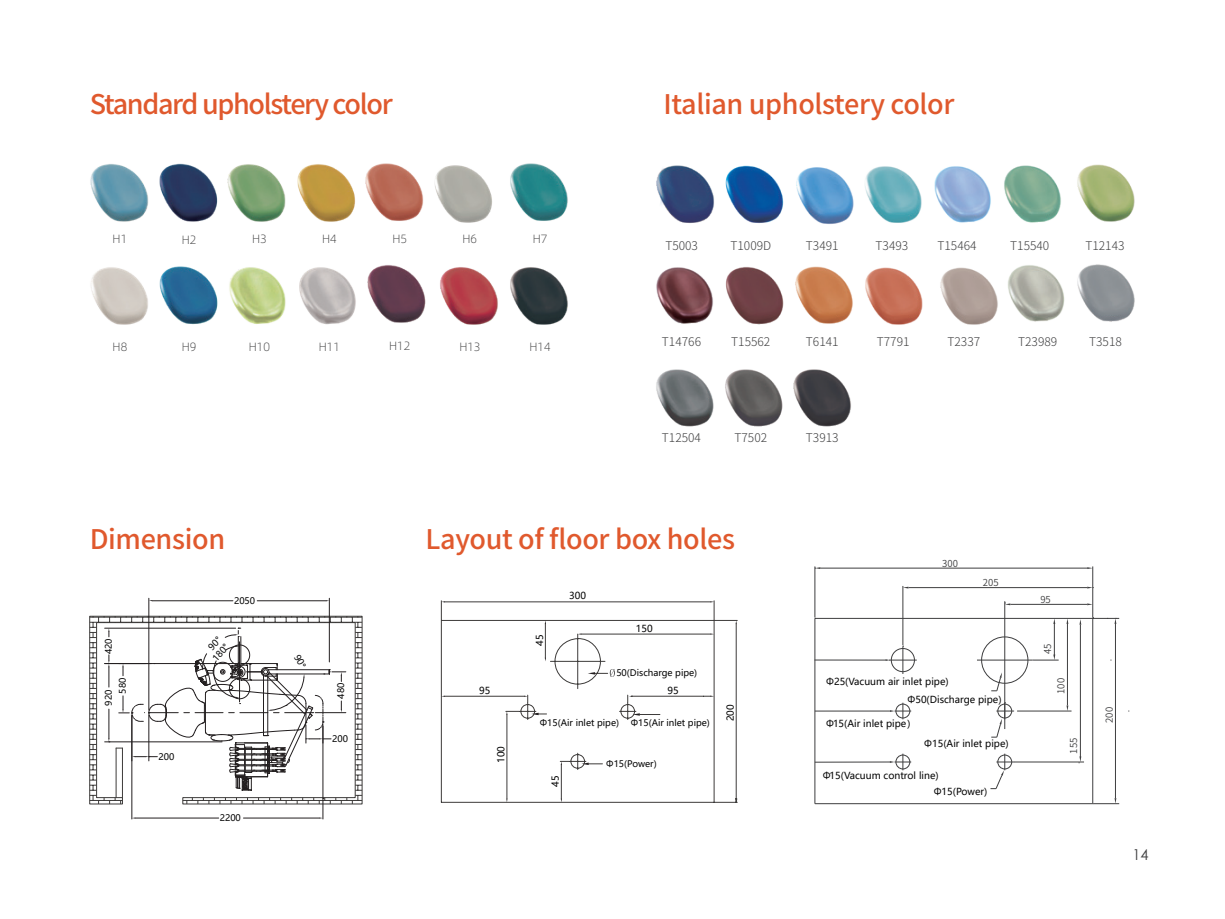
<style>
.page{position:relative;width:1225px;height:919px;background:#fff}
.page>*{position:absolute;margin:0;border:0;box-sizing:border-box;transform-origin:0 0}
.t1{font:500 27px "Source Han Sans CN";letter-spacing:-.015em;color:#e0592d}
.t2{font:500 27px "Source Han Sans CN";letter-spacing:-.05em;color:#e0592d}
.t3{font:15px "Century Gothic";color:#3f3f40}
.t4{font:300 12px "Source Han Sans CN";color:#3f3f40}
.t5{font:12px "Alibaba Pu Hui Ti L";color:#3f3f40}
.t6{font:9.6px "Microsoft Ya Hei";color:#030303}
.t7{font:9.6px "Source Han Sans CN";color:#3e3e3f}
.t8{font:9px/14.1px "Microsoft Ya Hei";color:#030303}
</style>
<div class="page">
<svg style="left:89px;top:615px;width:273px;height:189px"></svg>
<svg style="left:441px;top:601px;width:296px;height:201px"></svg>
<hr style="left:1092px;top:618px;width:1px;height:185px;background:#3e3e3f">
<hr style="left:815px;top:803px;width:277px;height:1px;background:#3e3e3f">
<hr style="left:814px;top:618px;width:1px;height:185px;background:#3e3e3f">
<hr style="left:815px;top:618px;width:277px;height:1px;background:#3e3e3f">
<hr style="left:1092px;top:566px;width:1px;height:51px;background:#3e3e3f">
<hr style="left:814px;top:566px;width:1px;height:51px;background:#3e3e3f">
<hr style="left:820px;top:568px;width:267px;height:1px;background:#3e3e3f">
<div style="left:981px;top:636px;width:47px;height:47px;border:1px solid #3e3e3f;border-radius:50%"></div>
<hr style="left:1115px;top:624px;width:1px;height:174px;background:#3e3e3f">
<hr style="left:902px;top:586px;width:1px;height:59px;background:#3e3e3f">
<hr style="left:908px;top:587px;width:179px;height:1px;background:#3e3e3f">
<hr style="left:977px;top:659px;width:55px;height:1px;background:#3e3e3f">
<hr style="left:1017px;top:710px;width:54px;height:1px;background:#3e3e3f">
<hr style="left:1067px;top:624px;width:1px;height:81px;background:#3e3e3f">
<hr style="left:1054px;top:622px;width:1px;height:34px;background:#3e3e3f">
<hr style="left:1014px;top:761px;width:70px;height:1px;background:#3e3e3f">
<hr style="left:1080px;top:624px;width:1px;height:133px;background:#3e3e3f">
<svg style="left:890px;top:702px;width:21px;height:17px"></svg>
<hr style="left:815px;top:710px;width:75px;height:1px;background:#3e3e3f">
<hr style="left:1004px;top:601px;width:1px;height:128px;background:#3e3e3f">
<hr style="left:1010px;top:604px;width:77px;height:1px;background:#3e3e3f">
<hr style="left:814px;top:659px;width:71px;height:1px;background:#3e3e3f">
<svg style="left:889px;top:753px;width:22px;height:17px"></svg>
<hr style="left:815px;top:761px;width:74px;height:1px;background:#3e3e3f">
<svg style="left:991px;top:672px;width:11px;height:19px"></svg>
<svg style="left:1092px;top:798px;width:27px;height:6px"></svg>
<svg style="left:885px;top:645px;width:31px;height:29px"></svg>
<svg style="left:1032px;top:654px;width:26px;height:6px"></svg>
<svg style="left:990px;top:753px;width:24px;height:36px"></svg>
<svg style="left:1078px;top:756px;width:3px;height:7px"></svg>
<svg style="left:1092px;top:617px;width:27px;height:7px"></svg>
<svg style="left:991px;top:702px;width:23px;height:35px"></svg>
<svg style="left:1004px;top:602px;width:6px;height:3px"></svg>
<hr style="left:329px;top:598px;width:1px;height:64px;background:#231f20">
<hr style="left:149px;top:598px;width:1px;height:112px;background:#231f20">
<hr style="left:257px;top:600px;width:69px;height:1px;background:#231f20">
<hr style="left:152px;top:600px;width:81px;height:1px;background:#231f20">
<hr style="left:105px;top:628px;width:131px;height:1px;background:#231f20">
<hr style="left:105px;top:663px;width:41px;height:1px;background:#231f20">
<hr style="left:105px;top:741px;width:117px;height:1px;background:#231f20">
<hr style="left:132px;top:715px;width:1px;height:104px;background:#231f20">
<hr style="left:323px;top:726px;width:1px;height:93px;background:#231f20">
<hr style="left:135px;top:817px;width:84px;height:1px;background:#231f20">
<hr style="left:243px;top:817px;width:76px;height:1px;background:#231f20">
<svg style="left:108px;top:628px;width:2px;height:8px"></svg>
<svg style="left:108px;top:654px;width:2px;height:33px"></svg>
<svg style="left:108px;top:709px;width:2px;height:33px"></svg>
<hr style="left:116px;top:748px;width:1px;height:49px;background:#3d3b3a">
<hr style="left:122px;top:748px;width:1px;height:49px;background:#3d3b3a">
<img style="left:90px;top:163px;width:478px;height:162px">
<img style="left:656px;top:164px;width:479px;height:263px">
<svg style="left:116px;top:628px;width:230px;height:163px"></svg>
<h1 class="t2" style="left:90px;top:89px;width:304px">Standard upholstery color</h1>
<h1 class="t1" style="left:663px;top:89px;width:292px">Italian upholstery color</h1>
<p class="t5" style="left:113px;top:230px;width:16px">H1</p>
<p class="t5" style="left:182px;top:230px;width:16px">H2</p>
<p class="t5" style="left:252px;top:230px;width:16px">H3</p>
<p class="t5" style="left:322px;top:230px;width:16px">H4</p>
<p class="t5" style="left:392px;top:230px;width:16px">H5</p>
<p class="t5" style="left:462px;top:230px;width:16px">H6</p>
<p class="t5" style="left:533px;top:230px;width:16px">H7</p>
<p class="t4" style="left:665px;top:239px;width:34px">T5003</p>
<p class="t4" style="left:730px;top:239px;width:42px">T1009D</p>
<p class="t4" style="left:806px;top:239px;width:34px">T3491</p>
<p class="t4" style="left:875px;top:239px;width:34px">T3493</p>
<p class="t4" style="left:937px;top:239px;width:41px">T15464</p>
<p class="t4" style="left:1010px;top:239px;width:41px">T15540</p>
<p class="t4" style="left:1085px;top:239px;width:41px">T12143</p>
<p class="t5" style="left:113px;top:337px;width:16px">H8</p>
<p class="t5" style="left:182px;top:337px;width:16px">H9</p>
<p class="t5" style="left:249px;top:337px;width:23px">H10</p>
<p class="t5" style="left:319px;top:337px;width:23px">H11</p>
<p class="t5" style="left:389px;top:337px;width:23px">H12</p>
<p class="t5" style="left:459px;top:337px;width:23px">H13</p>
<p class="t5" style="left:529px;top:337px;width:23px">H14</p>
<p class="t4" style="left:662px;top:335px;width:41px">T14766</p>
<p class="t4" style="left:731px;top:335px;width:41px">T15562</p>
<p class="t4" style="left:806px;top:335px;width:34px">T6141</p>
<p class="t4" style="left:877px;top:335px;width:34px">T7791</p>
<p class="t4" style="left:947px;top:335px;width:34px">T2337</p>
<p class="t4" style="left:1018px;top:335px;width:41px">T23989</p>
<p class="t4" style="left:1089px;top:335px;width:34px">T3518</p>
<p class="t4" style="left:662px;top:430px;width:41px">T12504</p>
<p class="t4" style="left:734px;top:430px;width:34px">T7502</p>
<p class="t4" style="left:806px;top:430px;width:34px">T3913</p>
<h1 class="t1" style="left:90px;top:523px;width:137px">Dimension</h1>
<h1 class="t1" style="left:425px;top:523px;width:311px">Layout of floor box holes</h1>
<p class="t7" style="left:942px;top:557px;width:17px">300</p>
<p class="t7" style="left:983px;top:577px;width:17px">205</p>
<p class="t8" style="left:234px;top:593px;width:23px">2050</p>
<p class="t6" style="left:569px;top:589px;width:18px">300</p>
<p class="t7" style="left:1040px;top:594px;width:12px">95</p>
<p class="t8" style="left:101px;top:654px;width:17px;rotate:-90deg">420</p>
<p class="t8" style="left:101px;top:693px;width:17px;text-indent:-12px;rotate:-90deg">920<br>580</p>
<p class="t8" style="left:333px;top:698px;width:17px;rotate:-90deg">480</p>
<p class="t8" style="left:332px;top:731px;width:17px">200</p>
<p class="t8" style="left:158px;top:749px;width:17px">200</p>
<p class="t8" style="left:209px;top:655px;width:21px;rotate:-48deg">180°</p>
<p class="t6" style="left:636px;top:622px;width:18px">150</p>
<p class="t8" style="left:616px;top:665px;width:82px">50(Discharge pipe)</p>
<p class="t6" style="left:533px;top:645px;width:13px;rotate:-90deg">45</p>
<p class="t6" style="left:826px;top:674px;width:124px">Φ25(Vacuum air inlet pipe)</p>
<p class="t6" style="left:479px;top:684px;width:13px">95</p>
<p class="t6" style="left:667px;top:684px;width:13px">95</p>
<p class="t8" style="left:540px;top:715px;width:81px">Φ15(Air inlet pipe)</p>
<p class="t8" style="left:606px;top:756px;width:52px">Φ15(Power)</p>
<p class="t6" style="left:907px;top:693px;width:96px">Φ50(Discharge pipe)</p>
<p class="t6" style="left:724px;top:721px;width:18px;rotate:-90deg">200</p>
<p class="t8" style="left:631px;top:715px;width:81px">Φ15(Air inlet pipe)</p>
<p class="t6" style="left:826px;top:717px;width:91px">Φ15(Air inlet pipe）</p>
<p class="t6" style="left:924px;top:736px;width:86px">Φ15(Air inlet pipe)</p>
<p class="t6" style="left:822px;top:769px;width:117px">Φ15(Vacuum control line)</p>
<p class="t6" style="left:494px;top:763px;width:18px;rotate:-90deg">100</p>
<p class="t6" style="left:549px;top:786px;width:13px;rotate:-90deg">45</p>
<p class="t6" style="left:933px;top:784px;width:55px">Φ15(Power)</p>
<p class="t7" style="left:1042px;top:653px;width:12px;rotate:-90deg">45</p>
<p class="t7" style="left:1055px;top:694px;width:17px;rotate:-90deg">100</p>
<p class="t7" style="left:1068px;top:753px;width:17px;rotate:-90deg">155</p>
<p class="t7" style="left:1103px;top:722px;width:17px;rotate:-90deg">200</p>
<p class="t8" style="left:220px;top:810px;width:23px">2200</p>
<h2 class="t3" style="left:1132px;top:843px;width:18px">14</h2>
</div>
